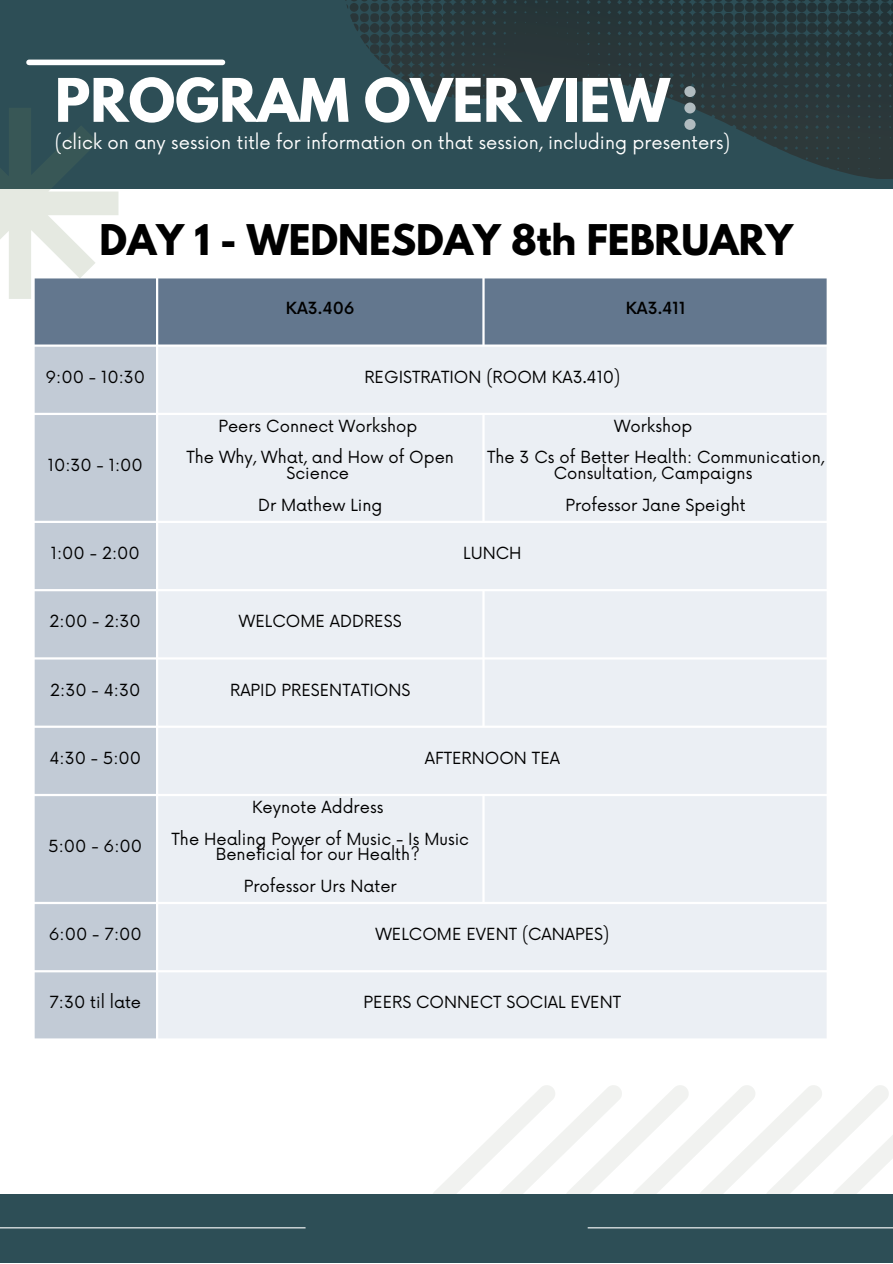
<style>
.page{position:relative;width:893px;height:1264px;background:#fff}
.page>*{position:absolute;margin:0;border:0;box-sizing:border-box;transform-origin:0 0}
.t1{font:700 53.25px "League Spartan";color:#fff}
.t2{font:700 37.5px "League Spartan";color:#000}
.t3{font:18px "Now";color:#fff}
.t4{font:16.35px/31.5px "Now";color:#000;text-align:center}
.t5{font:500 16.35px "Now";color:#000}
</style>
<div class="page">
<div style="left:0;top:0;width:892px;height:189px;background:#2d4e56"></div>
<svg style="left:345px;top:0;width:547px;height:178px;fill:#2d393b"></svg>
<svg style="left:433px;top:1085px;width:459px;height:109px"></svg>
<div style="left:0;top:1194px;width:892px;height:68px;background:#2d4e56"></div>
<hr style="left:0;top:1227px;width:305px;height:1px;background:#fff">
<hr style="left:587px;top:1227px;width:305px;height:1px;background:#fff">
<div style="left:35px;top:278px;width:791px;height:66px;background:#63778e"></div>
<div style="left:35px;top:347px;width:121px;height:691px;background:#c2cbd6"></div>
<div style="left:158px;top:347px;width:668px;height:691px;background:#ebeff4"></div>
<div style="left:29px;top:60px;width:193px;height:5px;background:#fff"></div>
<svg style="left:0;top:108px;width:118px;height:191px"></svg>
<svg style="left:684px;top:86px;width:11px;height:44px"></svg>
<h1 class="t1" style="left:55px;top:74px;width:616px">PROGRAM OVERVIEW</h1>
<p class="t3" style="left:55px;top:133px;width:676px">(click on any session title for information on that session, including presenters)</p>
<h2 class="t2" style="left:99px;top:221px;width:695px">DAY 1 - WEDNESDAY 8th FEBRUARY</h2>
<p class="t5" style="left:286px;top:300px;width:70px">KA3.406</p>
<p class="t5" style="left:625px;top:300px;width:61px">KA3.411</p>
<p class="t4" style="left:45px;top:362px;width:101px">9:00 - 10:30</p>
<p class="t4" style="left:364px;top:362px;width:257px">REGISTRATION (ROOM KA3.410)</p>
<p class="t4" style="left:48px;top:450px;width:97px">10:30 - 1:00</p>
<p class="t4" style="left:186px;top:411px;width:269px">Peers Connect Workshop<br>The Why, What, and How of Open</p>
<p class="t4" style="left:258px;top:458px;width:126px">Science<br>Dr Mathew Ling</p>
<p class="t4" style="left:487px;top:411px;width:339px">Workshop<br>The 3 Cs of Better Health: Communication,</p>
<p class="t4" style="left:554px;top:458px;width:200px">Consultation, Campaigns<br>Professor Jane Speight</p>
<p class="t4" style="left:51px;top:538px;width:90px">1:00 - 2:00</p>
<p class="t4" style="left:463px;top:538px;width:60px">LUNCH</p>
<p class="t4" style="left:50px;top:606px;width:93px">2:00 - 2:30</p>
<p class="t4" style="left:239px;top:606px;width:164px">WELCOME ADDRESS</p>
<p class="t4" style="left:50px;top:674px;width:92px">2:30 - 4:30</p>
<p class="t4" style="left:230px;top:674px;width:182px">RAPID PRESENTATIONS</p>
<p class="t4" style="left:49px;top:743px;width:93px">4:30 - 5:00</p>
<p class="t4" style="left:424px;top:743px;width:137px">AFTERNOON TEA</p>
<p class="t4" style="left:48px;top:831px;width:95px">5:00 - 6:00</p>
<p class="t4" style="left:171px;top:792px;width:299px">Keynote Address<br>The Healing Power of Music - Is Music</p>
<p class="t4" style="left:216px;top:839px;width:206px">Beneficial for our Health?<br>Professor Urs Nater</p>
<p class="t4" style="left:49px;top:919px;width:94px">6:00 - 7:00</p>
<p class="t4" style="left:375px;top:919px;width:235px">WELCOME EVENT (CANAPES)</p>
<p class="t4" style="left:49px;top:987px;width:93px">7:30 til late</p>
<p class="t4" style="left:363px;top:987px;width:259px">PEERS CONNECT SOCIAL EVENT</p>
</div>
